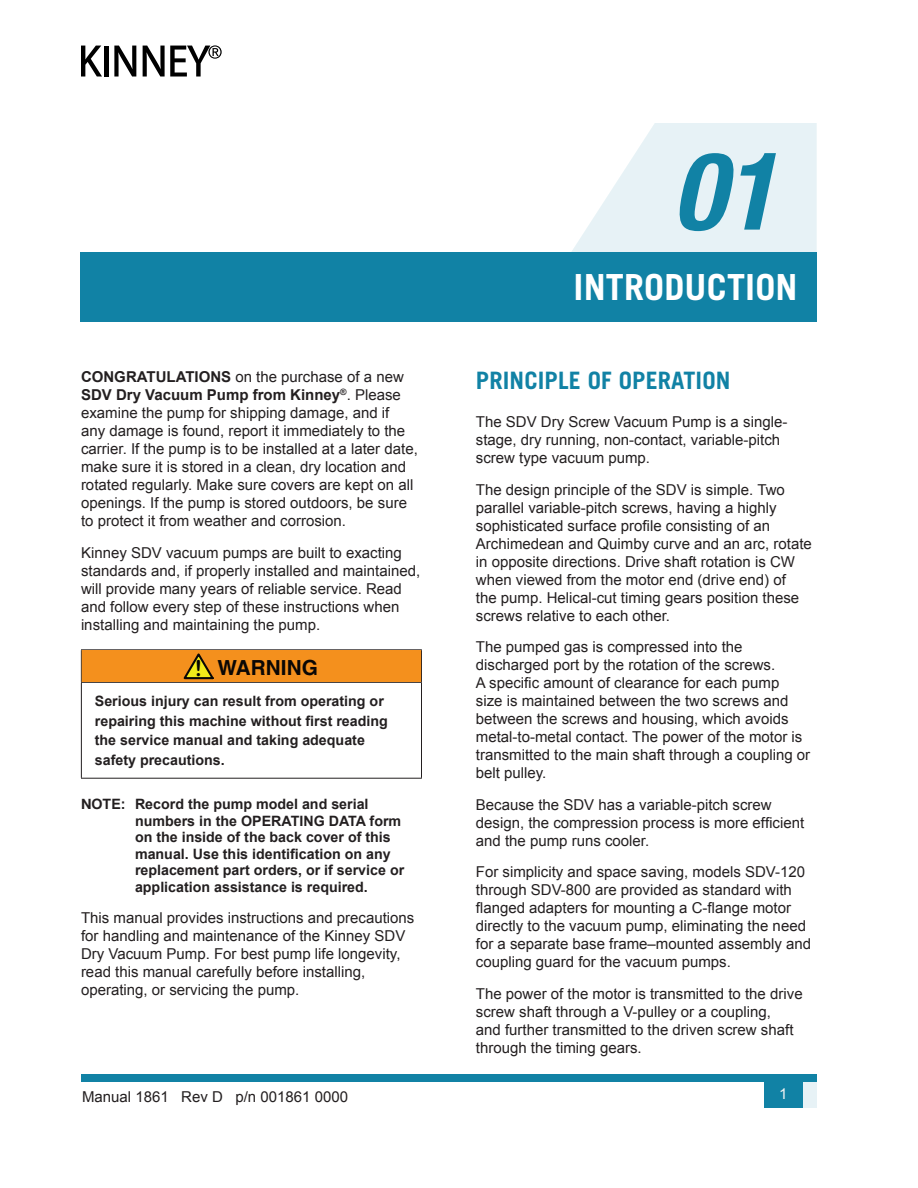
<style>
.page{position:relative;width:918px;height:1188px;background:#fff}
.page>*{position:absolute;margin:0;border:0;box-sizing:border-box;transform-origin:0 0}
.Chapter_Number{font:italic 700 condensed 108px "Helvetica Neue LT Std";color:#1182a5}
.Chapter_Title_Right{font:700 36px "Trade Gothic LT Std";letter-spacing:.005em;color:#fff}
.Heading_1{font:700 24px "Trade Gothic LT Std";letter-spacing:.005em;color:#1182a5}
.t1{font:700 20.85px "Helvetica";color:#0a0705}
.Body{font:15px/18px "Arial";color:#231f20}
.t2{font:15px "Arial";color:#f3f3f3}
.Warning_Text{font:700 14.25px/16.5px "Arial";color:#231f20}
.s1{font-weight:700}
.s2{font-family:"Arial Rounded MT Bold";font-weight:400;font-size:22.2px;color:#050504}
.s3{font-family:"Helvetica Neue LT Std"}
</style>
<div class="page">
<svg style="left:571px;top:123px;width:246px;height:129px"></svg>
<div style="left:80px;top:252px;width:737px;height:70px;background:#1182a5"></div>
<svg style="left:81px;top:46px;width:21px;height:31px"></svg>
<div style="left:104px;top:46px;width:5px;height:31px;background:#000"></div>
<svg style="left:114px;top:46px;width:22px;height:31px"></svg>
<svg style="left:143px;top:45px;width:79px;height:32px"></svg>
<div style="left:81px;top:1075px;width:736px;height:7px;background:#1182a5"></div>
<div style="left:764px;top:1080px;width:38px;height:28px;background:#1182a5"></div>
<svg style="left:802px;top:1082px;width:15px;height:26px"></svg>
<hr style="left:81px;top:649px;width:341px;height:1px;background:#231f20">
<hr style="left:81px;top:650px;width:1px;height:32px;background:#231f20">
<hr style="left:421px;top:650px;width:1px;height:32px;background:#231f20">
<hr style="left:81px;top:682px;width:341px;height:1px;background:#231f20">
<hr style="left:81px;top:683px;width:1px;height:95px;background:#231f20">
<hr style="left:421px;top:683px;width:1px;height:95px;background:#231f20">
<hr style="left:81px;top:778px;width:341px;height:1px;background:#231f20">
<div style="left:82px;top:650px;width:339px;height:32px;background:#f4901d"></div>
<p class="Chapter_Number" style="left:673px;top:126px;width:105px">01</p>
<p class="Body" style="left:81px;top:368px;width:338px"><span class="s1">CONGRATULATIONS</span> on the purchase of a new <span class="s1">SDV Dry Vacuum Pump from Kinney</span><sup>®</sup>. Please examine the pump for shipping damage, and if<br>any damage is found, report it immediately to the carrier. If the pump is to be installed at a later date, make sure it is stored in a clean, dry location and rotated regularly. Make sure covers are kept on all openings. If the pump is stored outdoors, be sure to protect it from weather and corrosion.</p>
<p class="Body" style="left:81px;top:544px;width:341px">Kinney SDV vacuum pumps are built to exacting standards and, if properly installed and maintained, will provide many years of reliable service. Read and follow every step of these instructions when installing and maintaining the pump.</p>
<p class="t1" style="left:195px;top:655px;width:125px"><span class="s2">!</span> WARNING</p>
<p class="Warning_Text" style="left:95px;top:692px;width:294px;line-height:19.5px">Serious injury can result from operating or repairing this machine without first reading the service manual and taking adequate safety precautions.</p>
<p class="Warning_Text" style="left:135px;top:797px;width:271px;text-indent:-54px"><span class="s3">N</span>OTE: Record the pump model and serial numbers in the OPERATING DATA form on the inside of the back cover of this manual. Use this identification on any replacement part orders, or if service or application assistance is required.</p>
<p class="Body" style="left:81px;top:909px;width:335px">This manual provides instructions and precautions for handling and maintenance of the Kinney SDV Dry Vacuum Pump. For best pump life longevity, read this manual carefully before installing, operating, or servicing the pump.</p>
<p class="Chapter_Title_Right" style="left:574px;top:265px;width:226px">INTRODUCTION</p>
<p class="Heading_1" style="left:476px;top:366px;width:256px">PRINCIPLE OF OPERATION</p>
<p class="Body" style="left:476px;top:413px;width:313px">The SDV Dry Screw Vacuum Pump is a single&shy;stage, dry running, non-contact, variable-pitch screw type vacuum pump.</p>
<p class="Body" style="left:476px;top:480px;width:337px">The design principle of the SDV is simple. Two parallel variable-pitch screws, having a highly sophisticated surface profile consisting of an Archimedean and Quimby curve and an arc, rotate in opposite directions. Drive shaft rotation is CW when viewed from the motor end (drive end) of<br>the pump. Helical-cut timing gears position these screws relative to each other.</p>
<p class="Body" style="left:476px;top:638px;width:336px">The pumped gas is compressed into the discharged port by the rotation of the screws.<br>A specific amount of clearance for each pump<br>size is maintained between the two screws and between the screws and housing, which avoids metal-to-metal contact. The power of the motor is transmitted to the main shaft through a coupling or belt pulley.</p>
<p class="Body" style="left:476px;top:795px;width:330px">Because the SDV has a variable-pitch screw design, the compression process is more efficient and the pump runs cooler.</p>
<p class="Body" style="left:476px;top:863px;width:337px">For simplicity and space saving, models SDV-120 through SDV-800 are provided as standard with flanged adapters for mounting a C-flange motor directly to the vacuum pump, eliminating the need for a separate base frame–mounted assembly and coupling guard for the vacuum pumps.</p>
<p class="Body" style="left:476px;top:984px;width:328px">The power of the motor is transmitted to the drive screw shaft through a V-pulley or a coupling,<br>and further transmitted to the driven screw shaft through the timing gears.</p>
<p class="Body" style="left:82px;top:1088px;width:267px">Manual 1861 Rev D p/n 001861 0000</p>
<p class="t2" style="left:779px;top:1084px;width:10px">1</p>
</div>
